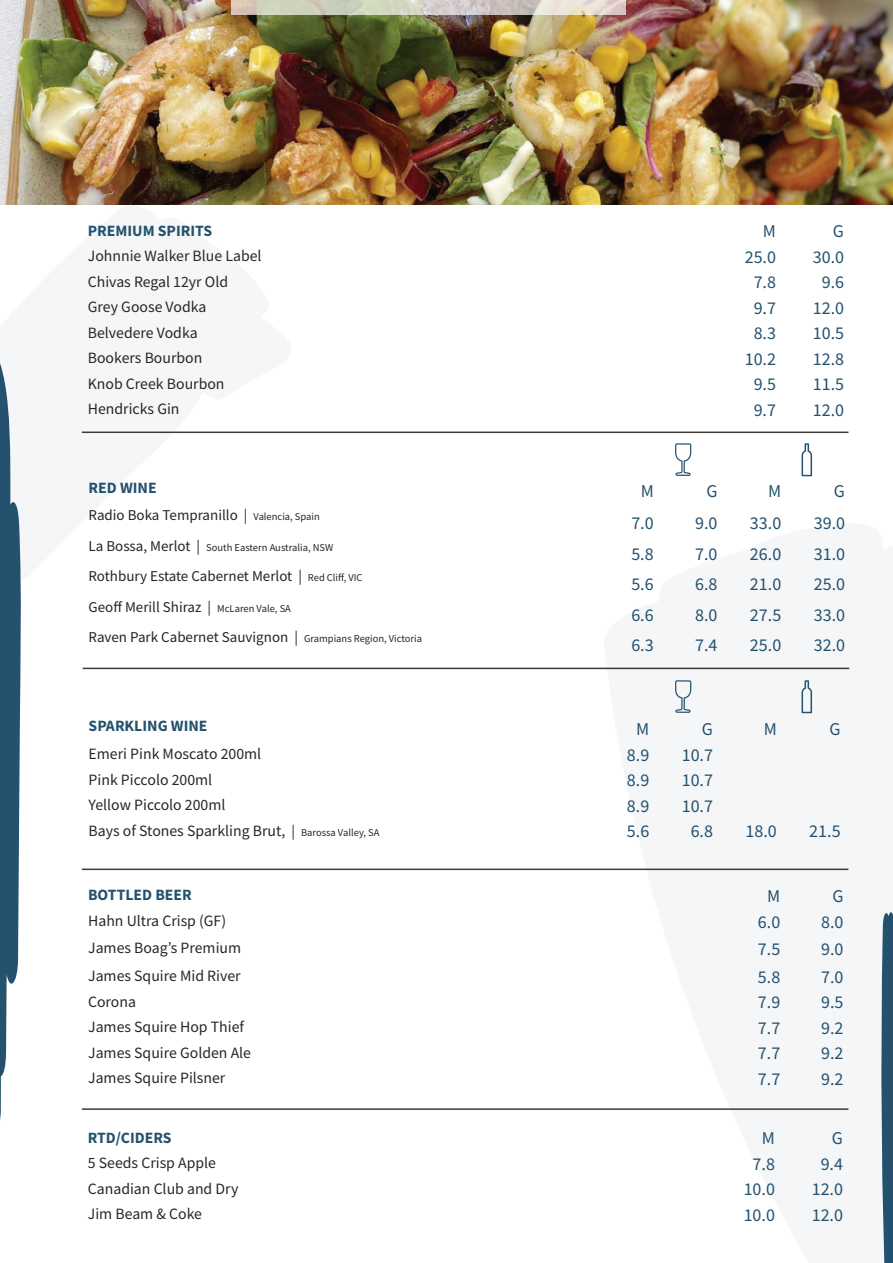
<style>
.page{position:relative;width:893px;height:1263px;background:#fff}
.page>*{position:absolute;margin:0;border:0;box-sizing:border-box;transform-origin:0 0}
.t1{font:18px "Source Sans Pro";color:#24526e}
.t2{font:15.75px "Source Sans Pro";color:#262825}
.t3{font:700 15.75px "Source Sans Pro";color:#24526e}
.t4{font:15px "Source Sans Pro";color:#232527}
.t5{font:10.5px "Source Sans Pro";color:#232527}
.s1{font-size:10.5px}
.s2{font-size:15px}
.s3{font-size:15px;color:#232527}
</style>
<div class="page">
<svg style="left:677px;top:524px;width:216px;height:52px;fill:#f4f6f8"></svg>
<svg style="left:601px;top:576px;width:292px;height:687px;fill:#f4f6f8"></svg>
<svg style="left:220px;top:251px;width:71px;height:148px"></svg>
<svg style="left:0;top:205px;width:220px;height:374px;fill:#f4f6f8"></svg>
<svg style="left:0;top:354px;width:22px;height:766px"></svg>
<svg style="left:880px;top:910px;width:13px;height:353px"></svg>
<img style="left:0;top:0;width:893px;height:205px">
<svg style="left:231px;top:0;width:395px;height:15px"></svg>
<svg style="left:801px;top:443px;width:11px;height:33px"></svg>
<svg style="left:675px;top:443px;width:16px;height:33px"></svg>
<svg style="left:801px;top:680px;width:11px;height:33px"></svg>
<svg style="left:675px;top:680px;width:16px;height:33px"></svg>
<hr style="left:83px;top:668px;width:766px;height:1px;background:#3b3b3a">
<hr style="left:82px;top:431px;width:766px;height:2px;background:#3b3b3a">
<hr style="left:82px;top:868px;width:766px;height:2px;background:#3b3b3a">
<hr style="left:82px;top:1108px;width:766px;height:2px;background:#3b3b3a">
<p class="t3" style="left:88px;top:220px;width:126px">PREMIUM SPIRITS</p>
<p class="t1" style="left:763px;top:220px;width:15px">M</p>
<p class="t1" style="left:833px;top:220px;width:13px">G</p>
<p class="t2" style="left:88px;top:246px;width:175px">Johnnie Walker Blue Label</p>
<p class="t1" style="left:745px;top:245px;width:33px">25.0</p>
<p class="t1" style="left:813px;top:245px;width:33px">30.0</p>
<p class="t2" style="left:88px;top:271px;width:142px">Chivas Regal 12yr Old</p>
<p class="t1" style="left:754px;top:271px;width:24px">7.8</p>
<p class="t1" style="left:822px;top:271px;width:24px">9.6</p>
<p class="t2" style="left:88px;top:297px;width:120px">Grey Goose Vodka</p>
<p class="t1" style="left:754px;top:296px;width:24px">9.7</p>
<p class="t1" style="left:813px;top:296px;width:33px">12.0</p>
<p class="t2" style="left:88px;top:322px;width:111px">Belvedere Vodka</p>
<p class="t1" style="left:754px;top:322px;width:24px">8.3</p>
<p class="t1" style="left:813px;top:322px;width:33px">10.5</p>
<p class="t2" style="left:88px;top:348px;width:116px">Bookers Bourbon</p>
<p class="t1" style="left:745px;top:347px;width:33px">10.2</p>
<p class="t1" style="left:813px;top:347px;width:33px">12.8</p>
<p class="t2" style="left:88px;top:373px;width:138px">Knob Creek Bourbon</p>
<p class="t1" style="left:754px;top:373px;width:24px">9.5</p>
<p class="t1" style="left:813px;top:373px;width:33px">11.5</p>
<p class="t2" style="left:88px;top:399px;width:93px">Hendricks Gin</p>
<p class="t1" style="left:754px;top:398px;width:24px">9.7</p>
<p class="t1" style="left:813px;top:398px;width:33px">12.0</p>
<p class="t3" style="left:89px;top:477px;width:70px">RED WINE</p>
<p class="t1" style="left:641px;top:479px;width:15px">M</p>
<p class="t1" style="left:706px;top:479px;width:13px">G</p>
<p class="t1" style="left:768px;top:479px;width:15px">M</p>
<p class="t1" style="left:834px;top:479px;width:13px">G</p>
<p class="t4" style="left:89px;top:506px;width:233px">Radio Boka Tempranillo | <span class="s1">Valencia, Spain</span></p>
<p class="t1" style="left:631px;top:512px;width:24px">7.0</p>
<p class="t1" style="left:695px;top:512px;width:24px">9.0</p>
<p class="t1" style="left:750px;top:512px;width:33px">33.0</p>
<p class="t1" style="left:814px;top:512px;width:33px">39.0</p>
<p class="t5" style="left:89px;top:540px;width:246px"><span class="s2">La Bossa, Merlot |</span> South Eastern Australia, NSW</p>
<p class="t1" style="left:631px;top:542px;width:24px">5.8</p>
<p class="t1" style="left:695px;top:542px;width:24px">7.0</p>
<p class="t1" style="left:750px;top:542px;width:33px">26.0</p>
<p class="t1" style="left:814px;top:542px;width:33px">31.0</p>
<p class="t4" style="left:89px;top:567px;width:276px">Rothbury Estate Cabernet Merlot | <span class="s1">Red Cliff, VIC</span></p>
<p class="t1" style="left:631px;top:573px;width:24px">5.6</p>
<p class="t1" style="left:695px;top:573px;width:24px">6.8</p>
<p class="t1" style="left:750px;top:573px;width:33px">21.0</p>
<p class="t1" style="left:814px;top:573px;width:33px">25.0</p>
<p class="t4" style="left:89px;top:597px;width:204px">Geoff Merill Shiraz | <span class="s1">McLaren Vale, SA</span></p>
<p class="t1" style="left:631px;top:603px;width:24px">6.6</p>
<p class="t1" style="left:695px;top:603px;width:24px">8.0</p>
<p class="t1" style="left:750px;top:603px;width:33px">27.5</p>
<p class="t1" style="left:814px;top:603px;width:33px">33.0</p>
<p class="t4" style="left:89px;top:628px;width:335px">Raven Park Cabernet Sauvignon | <span class="s1">Grampians Region, Victoria</span></p>
<p class="t1" style="left:631px;top:634px;width:24px">6.3</p>
<p class="t1" style="left:695px;top:634px;width:24px">7.4</p>
<p class="t1" style="left:750px;top:634px;width:33px">25.0</p>
<p class="t1" style="left:814px;top:634px;width:33px">32.0</p>
<p class="t3" style="left:89px;top:715px;width:120px">SPARKLING WINE</p>
<p class="t1" style="left:636px;top:718px;width:15px">M</p>
<p class="t1" style="left:702px;top:718px;width:13px">G</p>
<p class="t1" style="left:764px;top:718px;width:15px">M</p>
<p class="t1" style="left:829px;top:718px;width:13px">G</p>
<p class="t2" style="left:89px;top:744px;width:174px">Emeri Pink Moscato 200ml</p>
<p class="t1" style="left:627px;top:743px;width:24px">8.9</p>
<p class="t1" style="left:682px;top:743px;width:33px">10.7</p>
<p class="t2" style="left:89px;top:769px;width:125px">Pink Piccolo 200ml</p>
<p class="t1" style="left:627px;top:769px;width:24px">8.9</p>
<p class="t1" style="left:682px;top:769px;width:33px">10.7</p>
<p class="t2" style="left:89px;top:795px;width:138px">Yellow Piccolo 200ml</p>
<p class="t1" style="left:627px;top:794px;width:24px">8.9</p>
<p class="t1" style="left:682px;top:794px;width:33px">10.7</p>
<p class="t2" style="left:89px;top:820px;width:292px">Bays of Stones Sparkling Brut, <span class="s3">|</span> <span class="s1">Barossa Valley, SA</span></p>
<p class="t1" style="left:627px;top:820px;width:24px">5.6</p>
<p class="t1" style="left:691px;top:820px;width:24px">6.8</p>
<p class="t1" style="left:745px;top:820px;width:33px">18.0</p>
<p class="t1" style="left:809px;top:820px;width:33px">21.5</p>
<p class="t3" style="left:88px;top:884px;width:105px">BOTTLED BEER</p>
<p class="t1" style="left:767px;top:885px;width:15px">M</p>
<p class="t1" style="left:832px;top:885px;width:13px">G</p>
<p class="t2" style="left:88px;top:911px;width:140px">Hahn Ultra Crisp (GF)</p>
<p class="t1" style="left:758px;top:910px;width:24px">6.0</p>
<p class="t1" style="left:821px;top:910px;width:24px">8.0</p>
<p class="t2" style="left:88px;top:938px;width:155px">James Boag’s Premium</p>
<p class="t1" style="left:758px;top:937px;width:24px">7.5</p>
<p class="t1" style="left:821px;top:937px;width:24px">9.0</p>
<p class="t2" style="left:88px;top:966px;width:154px">James Squire Mid River</p>
<p class="t1" style="left:758px;top:965px;width:24px">5.8</p>
<p class="t1" style="left:821px;top:965px;width:24px">7.0</p>
<p class="t2" style="left:88px;top:991px;width:49px">Corona</p>
<p class="t1" style="left:758px;top:991px;width:24px">7.9</p>
<p class="t1" style="left:821px;top:991px;width:24px">9.5</p>
<p class="t2" style="left:88px;top:1017px;width:157px">James Squire Hop Thief</p>
<p class="t1" style="left:758px;top:1016px;width:24px">7.7</p>
<p class="t1" style="left:821px;top:1016px;width:24px">9.2</p>
<p class="t2" style="left:88px;top:1042px;width:164px">James Squire Golden Ale</p>
<p class="t1" style="left:758px;top:1042px;width:24px">7.7</p>
<p class="t1" style="left:821px;top:1042px;width:24px">9.2</p>
<p class="t2" style="left:88px;top:1068px;width:139px">James Squire Pilsner</p>
<p class="t1" style="left:758px;top:1067px;width:24px">7.7</p>
<p class="t1" style="left:821px;top:1067px;width:24px">9.2</p>
<p class="t3" style="left:88px;top:1127px;width:85px">RTD/CIDERS</p>
<p class="t1" style="left:762px;top:1127px;width:15px">M</p>
<p class="t1" style="left:832px;top:1127px;width:13px">G</p>
<p class="t2" style="left:88px;top:1153px;width:130px">5 Seeds Crisp Apple</p>
<p class="t1" style="left:753px;top:1152px;width:24px">7.8</p>
<p class="t1" style="left:821px;top:1152px;width:24px">9.4</p>
<p class="t2" style="left:88px;top:1178px;width:152px">Canadian Club and Dry</p>
<p class="t1" style="left:744px;top:1178px;width:33px">10.0</p>
<p class="t1" style="left:812px;top:1178px;width:33px">12.0</p>
<p class="t2" style="left:88px;top:1204px;width:116px">Jim Beam &amp; Coke</p>
<p class="t1" style="left:744px;top:1203px;width:33px">10.0</p>
<p class="t1" style="left:812px;top:1203px;width:33px">12.0</p>
</div>
